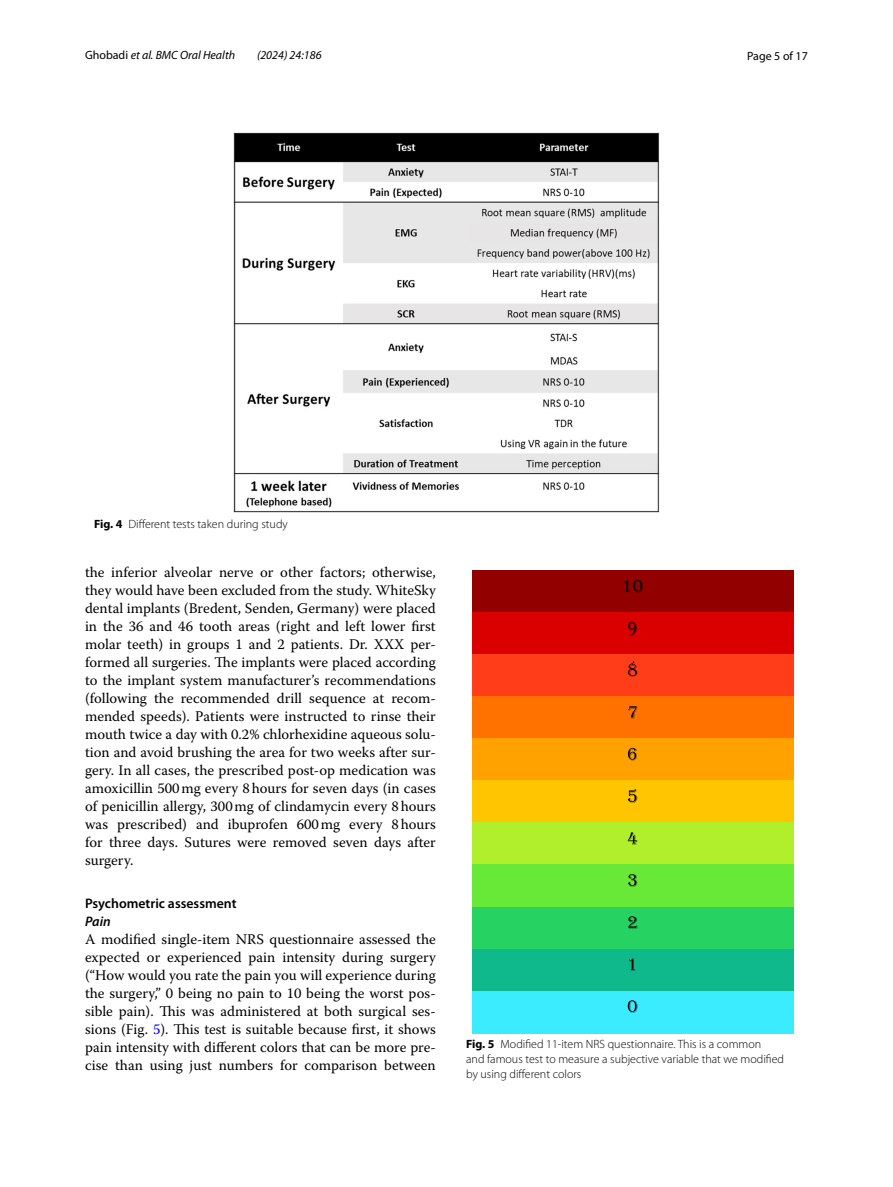
<style>
.page{position:relative;width:893px;height:1187px;background:#fff}
.page>*{position:absolute;margin:0;border:0;box-sizing:border-box;transform-origin:0 0}
.t1{font:14.7px/18px "Warnock Pro";color:#000;text-align:justify}
.t2{font:600 13.8px "Myriad Pro";color:#000}
.t3{font:italic 600 13.8px "Myriad Pro";color:#000}
.t4{font:300 12px/15px "Myriad Pro";color:#000}
.t5{font:italic 12px "Myriad Pro";color:#000}
.t6{font:12px "Myriad Pro";color:#000}
.s1{font-style:normal}
.s2{font-weight:700}
.s3{color:#00f}
</style>
<div class="page">
<img style="left:234px;top:133px;width:425px;height:379px">
<div style="left:472px;top:570px;width:321px;height:42px;background:#930000"></div>
<svg style="left:624px;top:579px;width:19px;height:13px"></svg>
<div style="left:472px;top:612px;width:321px;height:42px;background:#db0000"></div>
<svg style="left:628px;top:622px;width:9px;height:14px"></svg>
<div style="left:472px;top:654px;width:321px;height:42px;background:#ff3d18"></div>
<svg style="left:628px;top:661px;width:9px;height:15px"></svg>
<div style="left:472px;top:696px;width:321px;height:42px;background:#ff7200"></div>
<svg style="left:628px;top:706px;width:9px;height:12px"></svg>
<div style="left:472px;top:738px;width:321px;height:42px;background:#ffa200"></div>
<svg style="left:628px;top:747px;width:9px;height:13px"></svg>
<div style="left:472px;top:780px;width:321px;height:42px;background:#ffc600"></div>
<svg style="left:628px;top:789px;width:9px;height:13px"></svg>
<div style="left:472px;top:822px;width:321px;height:42px;background:#b1ee2c"></div>
<svg style="left:628px;top:832px;width:9px;height:12px"></svg>
<div style="left:472px;top:864px;width:321px;height:42px;background:#69e937"></div>
<svg style="left:628px;top:874px;width:9px;height:12px"></svg>
<div style="left:472px;top:906px;width:321px;height:42px;background:#25d262"></div>
<svg style="left:628px;top:916px;width:9px;height:12px"></svg>
<div style="left:472px;top:949px;width:321px;height:41px;background:#0fb98b"></div>
<svg style="left:629px;top:958px;width:6px;height:12px"></svg>
<hr style="left:472px;top:948px;width:321px;height:2px;background:#0fb98b">
<div style="left:472px;top:990px;width:321px;height:42px;background:#3bebff"></div>
<svg style="left:628px;top:1000px;width:9px;height:12px"></svg>
<p class="t5" style="left:85px;top:48px;width:152px"><span class="s1">Ghobadi</span> et al. BMC Oral Health</p>
<p class="t5" style="left:257px;top:48px;width:66px">(2024) 24:186</p>
<p class="t6" style="left:747px;top:48px;width:62px">Page 5 of 17</p>
<p class="t4" style="left:94px;top:516px;width:195px"><span class="s2">Fig. 4</span> Different tests taken during study</p>
<p class="t1" style="left:85px;top:562px;width:352px">the inferior alveolar nerve or other factors; otherwise, they would have been excluded from the study. WhiteSky dental implants (Bredent, Senden, Germany) were placed in the 36 and 46 tooth areas (right and left lower first molar teeth) in groups 1 and 2 patients. Dr. XXX per&shy;formed all surgeries. The implants were placed according to the implant system manufacturer’s recommendations (following the recommended drill sequence at recom&shy;mended speeds). Patients were instructed to rinse their mouth twice a day with 0.2% chlorhexidine aqueous solu&shy;tion and avoid brushing the area for two weeks after sur&shy;gery. In all cases, the prescribed post-op medication was amoxicillin 500mg every 8hours for seven days (in cases of penicillin allergy, 300mg of clindamycin every 8hours was prescribed) and ibuprofen 600mg every 8hours for three days. Sutures were removed seven days after surgery.</p>
<p class="t2" style="left:85px;top:894px;width:153px">Psychometric assessment</p>
<p class="t3" style="left:85px;top:912px;width:27px">Pain</p>
<p class="t1" style="left:85px;top:930px;width:352px">A modified single-item NRS questionnaire assessed the expected or experienced pain intensity during surgery (“How would you rate the pain you will experience during the surgery,” 0 being no pain to 10 being the worst pos&shy;sible pain). This was administered at both surgical ses&shy;sions (Fig. <span class="s3">5</span>). This test is suitable because first, it shows pain intensity with different colors that can be more pre&shy;cise than using just numbers for comparison between</p>
<p class="t4" style="left:466px;top:1036px;width:319px"><span class="s2">Fig. 5</span> Modified 11-item NRS questionnaire. This is a common<br>and famous test to measure a subjective variable that we modified by using different colors</p>
</div>
